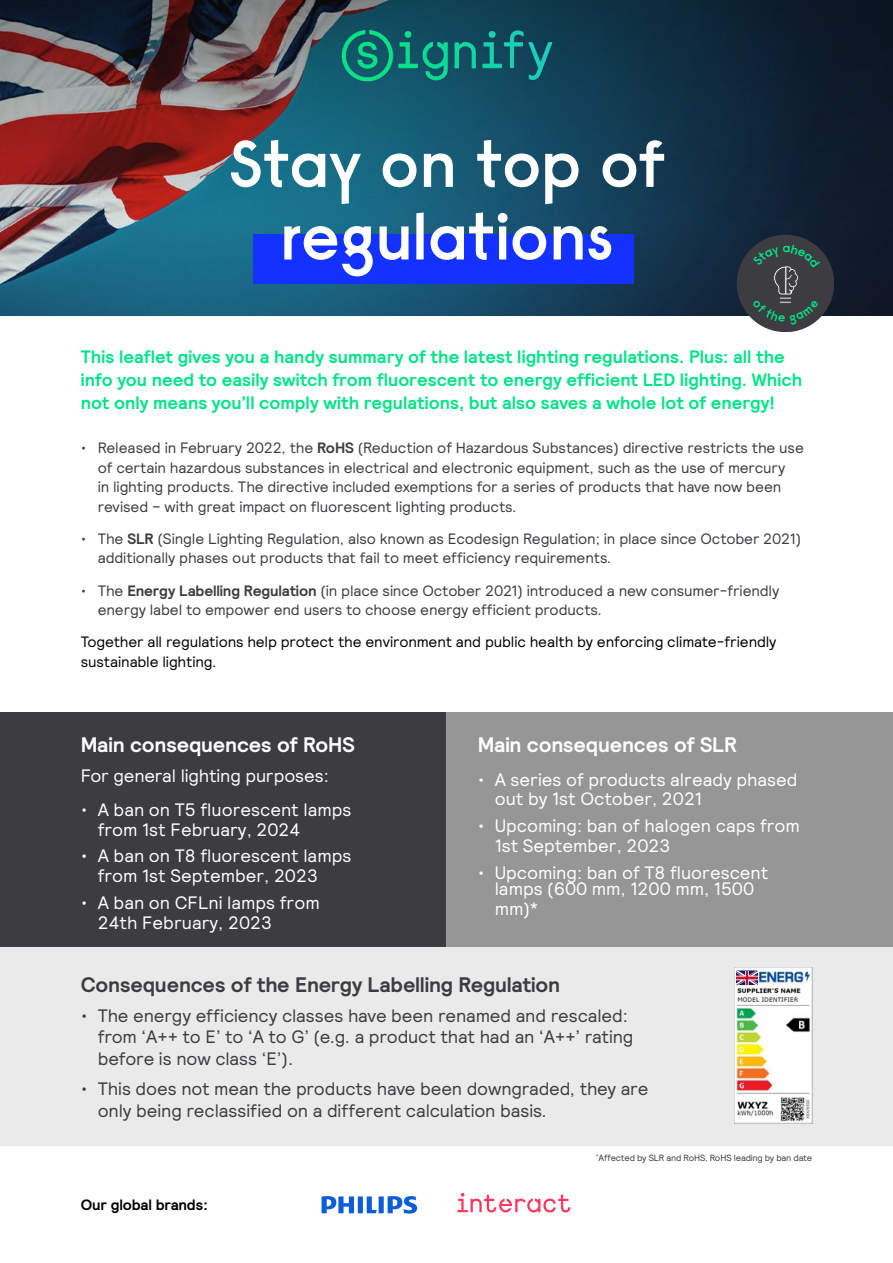
<style>
.page{position:relative;width:893px;height:1263px;background:#fff}
.page>*{position:absolute;margin:0;border:0;box-sizing:border-box;transform-origin:0 0}
.t1{font:600 66px/72.6px "Signify Raisonne";letter-spacing:-.015em;color:#fff;text-align:center}
.t2{font:700 21px "Signify Relative";letter-spacing:-.005em;color:#fff}
.t3{font:700 21px "Signify Relative";letter-spacing:-.01em;color:#3c3c41}
.t4{font:18px/19.8px "Signify Relative";color:#fff}
.t5{font:18px/21.6px "Signify Relative";letter-spacing:-.01em;color:#3c3c41}
.t6{font:700 18px/23.4px "Signify Relative";letter-spacing:.005em;color:#00e487}
.t7{font:15px/19.5px "Signify Relative";letter-spacing:-.01em;color:#3c3c41}
.t8{font:15px/19.5px "Signify Relative";letter-spacing:-.01em;color:#000}
.t9{font:700 15px "Signify Relative";letter-spacing:-.01em;color:#000}
.t10{font:9px "Signify Relative";letter-spacing:-.02em;color:#3c3c41}
.s1{font-weight:700}
</style>
<div class="page">
<img style="left:0;top:219px;width:893px;height:97px">
<div style="left:0;top:712px;width:446px;height:235px;background:#3c3c41"></div>
<div style="left:0;top:947px;width:893px;height:198px;background:#eaeaea"></div>
<div style="left:446px;top:712px;width:447px;height:235px;background:#969696"></div>
<svg style="left:0;top:0;width:893px;height:219px;background:#33404f"></svg>
<div style="left:737px;top:235px;width:97px;height:97px;background:#3c3c41;border-radius:49px"></div>
<img style="left:315px;top:3px;width:264px;height:104px">
<div style="left:253px;top:235px;width:381px;height:49px;background:#1432ff"></div>
<img style="left:734px;top:967px;width:78px;height:156px">
<svg style="left:457px;top:1193px;width:113px;height:19px"></svg>
<svg style="left:322px;top:1196px;width:95px;height:17px"></svg>
<img style="left:737px;top:971px;width:21px;height:14px">
<svg style="left:752px;top:244px;width:68px;height:81px"></svg>
<h1 class="t1" style="left:228px;top:127px;width:438px">Stay on top of regulations</h1>
<p class="t6" style="left:81px;top:344px;width:723px">This leaflet gives you a handy summary of the latest lighting regulations. Plus: all the info you need to easily switch from fluorescent to energy efficient LED lighting. Which not only means you’ll comply with regulations, but also saves a whole lot of energy!</p>
<p class="t7" style="left:98px;top:438px;width:708px;text-indent:-17px">• Released in February 2022, the <span class="s1">RoHS</span> (Reduction of Hazardous Substances) directive restricts the use of certain hazardous substances in electrical and electronic equipment, such as the use of mercury<br>in lighting products. The directive included exemptions for a series of products that have now been revised – with great impact on fluorescent lighting products.</p>
<p class="t7" style="left:98px;top:528px;width:705px;text-indent:-17px">• The <span class="s1">SLR</span> (Single Lighting Regulation, also known as Ecodesign Regulation; in place since October 2021) additionally phases out products that fail to meet efficiency requirements.</p>
<p class="t7" style="left:98px;top:580px;width:683px;text-indent:-17px">• The <span class="s1">Energy Labelling Regulation</span> (in place since October 2021) introduced a new consumer-friendly energy label to empower end users to choose energy efficient products.</p>
<p class="t8" style="left:81px;top:632px;width:697px">Together all regulations help protect the environment and public health by enforcing climate-friendly sustainable lighting.</p>
<h2 class="t2" style="left:81px;top:731px;width:276px">Main consequences of RoHS</h2>
<p class="t4" style="left:81px;top:765px;width:250px">For general lighting purposes:</p>
<p class="t4" style="left:98px;top:799px;width:255px;text-indent:-17px">• A ban on T5 fluorescent lamps from 1st February, 2024</p>
<p class="t4" style="left:98px;top:845px;width:255px;text-indent:-17px">• A ban on T8 fluorescent lamps from 1st September, 2023</p>
<p class="t4" style="left:98px;top:892px;width:223px;text-indent:-17px">• A ban on CFLni lamps from<br>24th February, 2023</p>
<h2 class="t2" style="left:478px;top:731px;width:261px">Main consequences of SLR</h2>
<p class="t4" style="left:495px;top:769px;width:304px;text-indent:-17px">• A series of products already phased out by 1st October, 2021</p>
<p class="t4" style="left:495px;top:815px;width:307px;text-indent:-17px">• Upcoming: ban of halogen caps from<br>1st September, 2023</p>
<p class="t4" style="left:478px;top:863px;width:292px;line-height:16.4px;text-align:center">• Upcoming: ban of T8 fluorescent lamps (600 mm, 1200 mm, 1500</p>
<p class="t4" style="left:495px;top:898px;width:45px">mm)*</p>
<h2 class="t3" style="left:81px;top:970px;width:481px">Consequences of the Energy Labelling Regulation</h2>
<p class="t5" style="left:98px;top:1004px;width:537px;text-indent:-17px">• The energy efficiency classes have been renamed and rescaled: from ‘A++ to E’ to ‘A to G’ (e.g. a product that had an ‘A++’ rating before is now class ‘E’).</p>
<p class="t5" style="left:98px;top:1077px;width:552px;text-indent:-17px">• This does not mean the products have been downgraded, they are only being reclassified on a different calculation basis.</p>
<p class="t9" style="left:81px;top:1195px;width:128px">Our global brands:</p>
<p class="t10" style="left:596px;top:1152px;width:218px"><sup>*</sup>Affected by SLR and RoHS, RoHS leading by ban date</p>
</div>
